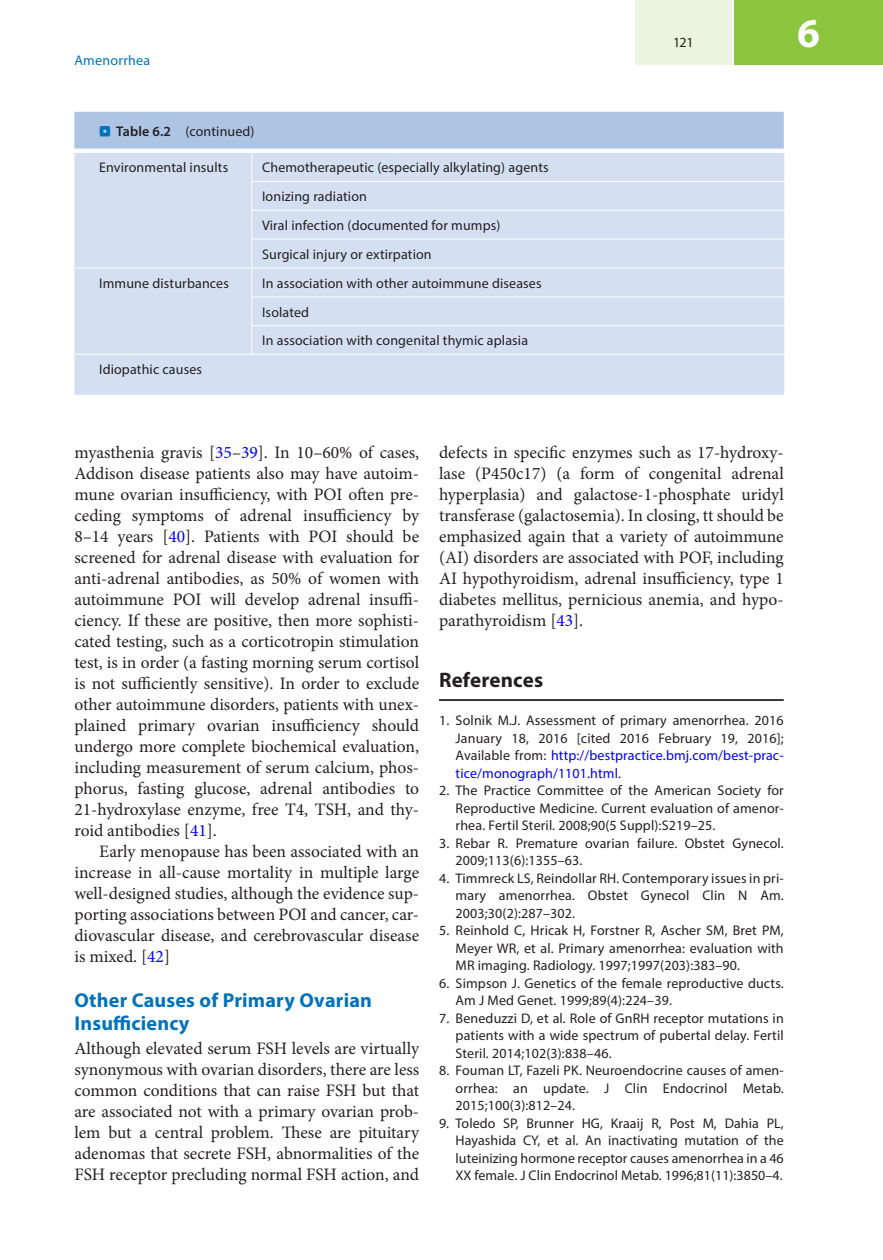
<style>
.page{position:relative;width:883px;height:1260px;background:#fff}
.page>*{position:absolute;margin:0;border:0;box-sizing:border-box;transform-origin:0 0}
.t1{font:700 41.12px "Gglmpm Myriad Pro";color:#fff}
.t2{font:700 21px "Gglmpm Myriad Pro";letter-spacing:.01em;color:#231f20}
.t3{font:700 20.12px/22.8px "Gglmpm Myriad Pro";letter-spacing:.01em;color:#0072bc}
.t4{font:17.5px/21px "Xwhkvc Minion Pro";color:#231f20;text-align:justify}
.t5{font:14px/17.5px "Sjntsf Myriad Pro";letter-spacing:.01em;color:#231f20;text-align:justify}
.t6{font:14px "Sjntsf Myriad Pro";letter-spacing:.02em;color:#0072bc}
.s1{font-family:"Xldtrc Blik Buttons";color:#0072bc}
.s2{font-family:"Hbrwsl Myriad Pro";font-weight:600}
.s3{color:#0000fa}
</style>
<div class="page">
<div style="left:635px;top:0;width:97px;height:64px;background:#ebf4de"></div>
<div style="left:734px;top:0;width:149px;height:64px;background:#8bc63e"></div>
<hr style="left:439px;top:699px;width:345px;height:2px;background:#231f20">
<div style="left:74px;top:112px;width:710px;height:37px;background:#adc4e5"></div>
<div style="left:74px;top:153px;width:710px;height:242px;background:#d4e0f1"></div>
<hr style="left:251px;top:210px;width:147px;height:1px;background:#fff">
<hr style="left:398px;top:210px;width:148px;height:1px;background:#fff">
<hr style="left:546px;top:210px;width:238px;height:1px;background:#fff">
<hr style="left:251px;top:239px;width:147px;height:1px;background:#fff">
<hr style="left:398px;top:239px;width:148px;height:1px;background:#fff">
<hr style="left:546px;top:239px;width:238px;height:1px;background:#fff">
<hr style="left:74px;top:268px;width:178px;height:1px;background:#fff">
<hr style="left:251px;top:181px;width:147px;height:1px;background:#fff">
<hr style="left:398px;top:181px;width:148px;height:1px;background:#fff">
<hr style="left:546px;top:181px;width:238px;height:1px;background:#fff">
<hr style="left:252px;top:268px;width:146px;height:1px;background:#fff">
<hr style="left:398px;top:268px;width:148px;height:1px;background:#fff">
<hr style="left:546px;top:268px;width:238px;height:1px;background:#fff">
<hr style="left:251px;top:296px;width:147px;height:1px;background:#fff">
<hr style="left:398px;top:296px;width:148px;height:1px;background:#fff">
<hr style="left:546px;top:296px;width:238px;height:1px;background:#fff">
<hr style="left:251px;top:325px;width:147px;height:1px;background:#fff">
<svg style="left:251px;top:153px;width:1px;height:201px"></svg>
<hr style="left:398px;top:325px;width:148px;height:1px;background:#fff">
<hr style="left:546px;top:325px;width:238px;height:1px;background:#fff">
<hr style="left:74px;top:354px;width:178px;height:1px;background:#fff">
<hr style="left:252px;top:354px;width:146px;height:1px;background:#fff">
<hr style="left:398px;top:354px;width:148px;height:1px;background:#fff">
<hr style="left:546px;top:354px;width:238px;height:1px;background:#fff">
<p class="t6" style="left:74px;top:51px;width:77px">Amenorrhea</p>
<p class="t5" style="left:99px;top:123px;width:157px"><span class="s1">..</span> <span class="s2">Table 6.2</span> (continued)</p>
<p class="t5" style="left:99px;top:159px;width:131px">Environmental insults</p>
<p class="t5" style="left:262px;top:153px;width:288px;line-height:28.9px;text-align:left">Chemotherapeutic (especially alkylating) agents Ionizing radiation<br>Viral infection (documented for mumps)<br>Surgical injury or extirpation</p>
<p class="t5" style="left:99px;top:274px;width:131px">Immune disturbances</p>
<p class="t5" style="left:262px;top:268px;width:281px;line-height:28.9px;text-align:left">In association with other autoimmune diseases<br>Isolated<br>In association with congenital thymic aplasia</p>
<p class="t5" style="left:99px;top:360px;width:104px">Idiopathic causes</p>
<p class="t5" style="left:673px;top:33px;width:22px">121</p>
<h1 class="t1" style="left:797px;top:6px;width:24px">6</h1>
<p class="t4" style="left:74px;top:442px;width:346px">myasthenia gravis [<span class="s3">35</span>–<span class="s3">39</span>]. In 10–60% of cases, Addison disease patients also may have autoim&shy;mune ovarian insufficiency, with POI often pre&shy;ceding symptoms of adrenal insufficiency by 8–14 years [<span class="s3">40</span>]. Patients with POI should be screened for adrenal disease with evaluation for anti-adrenal antibodies, as 50% of women with autoimmune POI will develop adrenal insuffi&shy;ciency. If these are positive, then more sophisti&shy;cated testing, such as a corticotropin stimulation test, is in order (a fasting morning serum cortisol is not sufficiently sensitive). In order to exclude other autoimmune disorders, patients with unex&shy;plained primary ovarian insufficiency should undergo more complete biochemical evaluation, including measurement of serum calcium, phos&shy;phorus, fasting glucose, adrenal antibodies to 21-hydroxylase enzyme, free T4, TSH, and thy&shy;roid antibodies [<span class="s3">41</span>].</p>
<p class="t4" style="left:74px;top:841px;width:346px;text-indent:25px">Early menopause has been associated with an increase in all-cause mortality in multiple large well-designed studies, although the evidence sup&shy;porting associations between POI and cancer, car&shy;diovascular disease, and cerebrovascular disease is mixed. [<span class="s3">42</span>]</p>
<p class="t3" style="left:74px;top:988px;width:299px">Other Causes of Primary Ovarian<br>Insufficiency</p>
<p class="t4" style="left:74px;top:1038px;width:346px">Although elevated serum FSH levels are virtually synonymous with ovarian disorders, there are less common conditions that can raise FSH but that are associated not with a primary ovarian prob&shy;lem but a central problem. These are pituitary adenomas that secrete FSH, abnormalities of the FSH receptor precluding normal FSH action, and</p>
<p class="t4" style="left:439px;top:442px;width:346px">defects in specific enzymes such as 17-hydroxy&shy;lase (P450c17) (a form of congenital adrenal hyperplasia) and galactose-1-phosphate uridyl transferase (galactosemia). In closing, tt should be emphasized again that a variety of autoimmune (AI) disorders are associated with POF, including AI hypothyroidism, adrenal insufficiency, type 1 diabetes mellitus, pernicious anemia, and hypo&shy;parathyroidism [<span class="s3">43</span>].</p>
<p class="t2" style="left:439px;top:666px;width:106px">References</p>
<p class="t5" style="left:456px;top:712px;width:330px;text-indent:-17px">1. Solnik M.J. Assessment of primary amenorrhea. 2016<br>January 18, 2016 [cited 2016 February 19, 2016]; Available from: <span class="s3">http://bestpractice.bmj.com/best-prac&shy;tice/monograph/1101.html</span>.</p>
<p class="t5" style="left:456px;top:782px;width:330px;text-indent:-17px">2. The Practice Committee of the American Society for Reproductive Medicine. Current evaluation of amenor&shy;rhea. Fertil Steril. 2008;90(5 Suppl):S219–25.</p>
<p class="t5" style="left:456px;top:834px;width:330px;text-indent:-17px">3. Rebar R. Premature ovarian failure. Obstet Gynecol.<br>2009;113(6):1355–63.</p>
<p class="t5" style="left:456px;top:869px;width:330px;text-indent:-17px">4. Timmreck LS, Reindollar RH. Contemporary issues in pri&shy;mary amenorrhea. Obstet Gynecol Clin N Am.<br>2003;30(2):287–302.</p>
<p class="t5" style="left:456px;top:922px;width:330px;text-indent:-17px">5. Reinhold C, Hricak H, Forstner R, Ascher SM, Bret PM, Meyer WR, et al. Primary amenorrhea: evaluation with MR imaging. Radiology. 1997;1997(203):383–90.</p>
<p class="t5" style="left:456px;top:974px;width:330px;text-indent:-17px">6. Simpson J. Genetics of the female reproductive ducts.<br>Am J Med Genet. 1999;89(4):224–39.</p>
<p class="t5" style="left:456px;top:1009px;width:330px;text-indent:-17px">7. Beneduzzi D, et al. Role of GnRH receptor mutations in patients with a wide spectrum of pubertal delay. Fertil Steril. 2014;102(3):838–46.</p>
<p class="t5" style="left:456px;top:1062px;width:330px;text-indent:-17px">8. Fouman LT, Fazeli PK. Neuroendocrine causes of amen&shy;orrhea: an update. J Clin Endocrinol Metab.<br>2015;100(3):812–24.</p>
<p class="t5" style="left:456px;top:1114px;width:330px;text-indent:-17px">9. Toledo SP, Brunner HG, Kraaij R, Post M, Dahia PL, Hayashida CY, et al. An inactivating mutation of the luteinizing hormone receptor causes amenorrhea in a 46<br>XX female. J Clin Endocrinol Metab. 1996;81(11):3850–4.</p>
</div>
